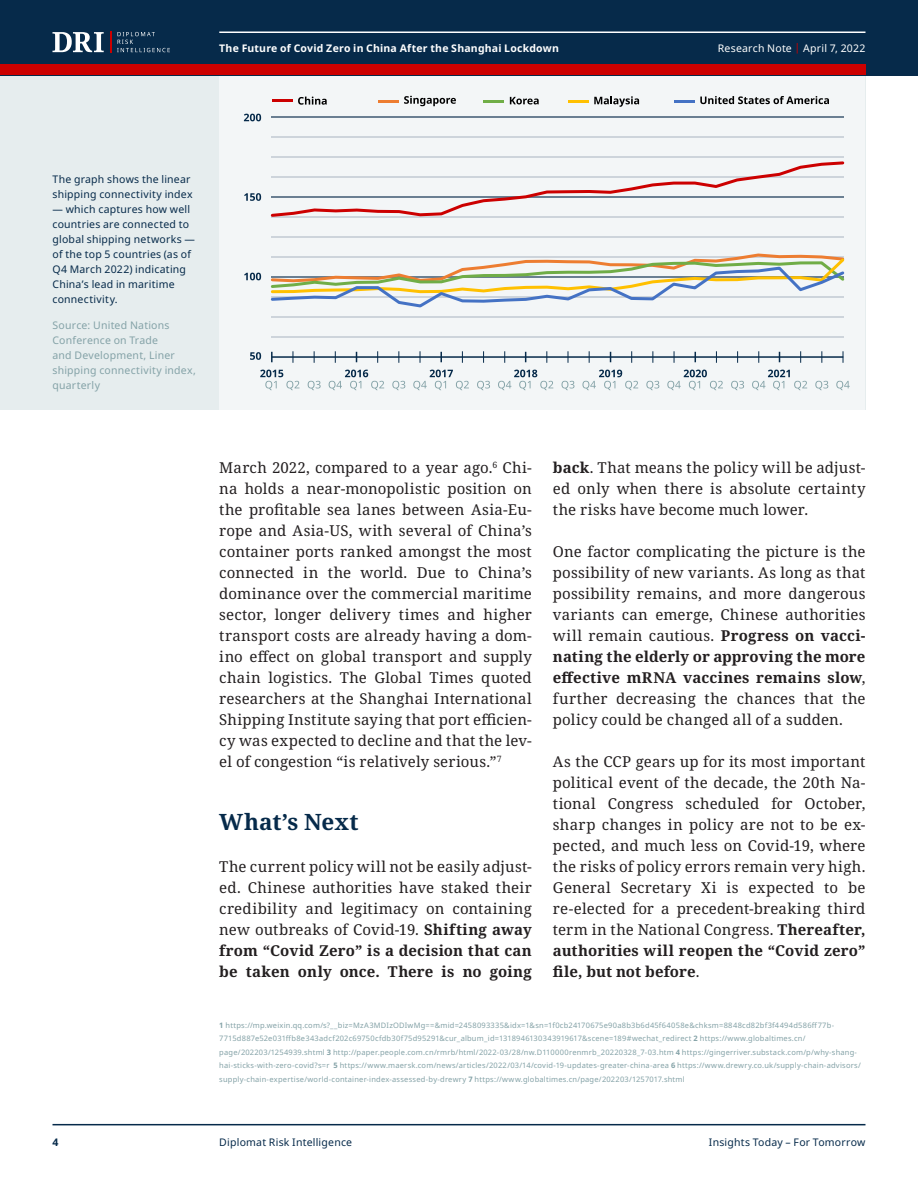
<style>
.page{position:relative;width:918px;height:1188px;background:#fff}
.page>*{position:absolute;margin:0;border:0;box-sizing:border-box;transform-origin:0 0}
.t1{font:700 22.5px "Noto Serif";letter-spacing:.005em;color:#062a4a}
.t2{font:15px/21px "Noto Serif";letter-spacing:.01em;color:#231f20;text-align:justify}
.Figure_-_Text{font:10.5px/15px "Noto Sans";letter-spacing:.02em;color:#062a4a}
.Figure_-_Text-2{font:10.5px/15px "Noto Sans";letter-spacing:.02em;color:#84a2a7}
.t3{font:700 10.5px "Noto Sans";letter-spacing:.02em;color:#fff}
.t4{font:10.5px "Noto Sans";letter-spacing:.02em;color:#fff}
.t5{font:700 10.5px "Noto Sans";color:#062a4a}
.Footnotes{font:7.5px/13.5px "Noto Sans";letter-spacing:.025em;color:#84a2a7}
.s1{color:#c00}
.s2{font-weight:700}
</style>
<div class="page">
<div style="left:0;top:0;width:865px;height:410px;background:#e6edee"></div>
<div style="left:219px;top:75px;width:645px;height:335px;background:#f3f6f7"></div>
<hr style="left:272px;top:356px;width:571px;height:2px;background:#062a4a">
<svg style="left:244px;top:114px;width:17px;height:7px"></svg>
<svg style="left:244px;top:193px;width:17px;height:8px"></svg>
<svg style="left:244px;top:273px;width:17px;height:7px"></svg>
<svg style="left:250px;top:352px;width:11px;height:8px"></svg>
<svg style="left:298px;top:97px;width:29px;height:8px"></svg>
<hr style="left:272px;top:99px;width:21px;height:3px;background:#c00">
<hr style="left:378px;top:100px;width:21px;height:3px;background:#ed7d31">
<hr style="left:483px;top:100px;width:21px;height:3px;background:#70ae47">
<hr style="left:568px;top:100px;width:21px;height:3px;background:#ffc000">
<hr style="left:674px;top:100px;width:21px;height:3px;background:#4472c4">
<svg style="left:510px;top:97px;width:29px;height:7px"></svg>
<svg style="left:404px;top:96px;width:52px;height:10px"></svg>
<svg style="left:594px;top:96px;width:45px;height:11px"></svg>
<svg style="left:700px;top:96px;width:129px;height:8px"></svg>
<svg style="left:271px;top:352px;width:2px;height:10px"></svg>
<svg style="left:260px;top:370px;width:39px;height:20px"></svg>
<svg style="left:308px;top:381px;width:13px;height:9px"></svg>
<svg style="left:329px;top:370px;width:55px;height:20px"></svg>
<svg style="left:392px;top:381px;width:13px;height:9px"></svg>
<svg style="left:440px;top:352px;width:2px;height:10px"></svg>
<svg style="left:413px;top:370px;width:56px;height:20px"></svg>
<svg style="left:477px;top:381px;width:13px;height:9px"></svg>
<svg style="left:498px;top:370px;width:55px;height:20px"></svg>
<svg style="left:562px;top:381px;width:12px;height:9px"></svg>
<svg style="left:582px;top:370px;width:56px;height:20px"></svg>
<svg style="left:646px;top:381px;width:13px;height:9px"></svg>
<svg style="left:667px;top:370px;width:56px;height:20px"></svg>
<svg style="left:731px;top:381px;width:13px;height:9px"></svg>
<svg style="left:752px;top:370px;width:55px;height:20px"></svg>
<svg style="left:815px;top:381px;width:13px;height:9px"></svg>
<svg style="left:836px;top:381px;width:14px;height:9px"></svg>
<svg style="left:270px;top:161px;width:575px;height:57px"></svg>
<svg style="left:270px;top:253px;width:575px;height:55px"></svg>
<div style="left:0;top:0;width:918px;height:75px;background:#062a4a"></div>
<hr style="left:219px;top:32px;width:646px;height:1px;background:#fff">
<svg style="left:52px;top:32px;width:52px;height:20px"></svg>
<hr style="left:110px;top:32px;width:2px;height:21px;background:#c00">
<svg style="left:117px;top:32px;width:53px;height:20px"></svg>
<div style="left:0;top:65px;width:866px;height:10px;background:#c00"></div>
<hr style="left:52px;top:1124px;width:814px;height:1px;background:#062a4a">
<p class="t3" style="left:219px;top:40px;width:341px">The Future of Covid Zero in China After the Shanghai Lockdown</p>
<p class="t4" style="left:718px;top:41px;width:149px">Research Note <span class="s1">|</span> April 7, 2022</p>
<p class="Figure_-_Text" style="left:52px;top:172px;width:142px">The graph shows the linear shipping connectivity index</p>
<p class="Figure_-_Text" style="left:52px;top:202px;width:144px">— which captures how well countries are connected to global shipping networks — of the top 5 countries (as of<br>Q4 March 2022) indicating<br>China’s lead in maritime connectivity.</p>
<p class="Figure_-_Text-2" style="left:52px;top:317px;width:145px">Source: United Nations<br>Conference on Trade<br>and Development, Liner shipping connectivity index, quarterly</p>
<p class="t2" style="left:219px;top:457px;width:314px">March 2022, compared to a year ago.<sup>6</sup> Chi&shy;na holds a near-monopolistic position on the profitable sea lanes between Asia-Eu&shy;rope and Asia-US, with several of China’s container ports ranked amongst the most connected in the world. Due to China’s dominance over the commercial maritime sector, longer delivery times and higher transport costs are already having a dom&shy;ino effect on global transport and supply chain logistics. The Global Times quoted researchers at the Shanghai International Shipping Institute saying that port efficien&shy;cy was expected to decline and that the lev&shy;el of congestion “is relatively serious.”<sup>7</sup></p>
<h2 class="t1" style="left:219px;top:806px;width:141px">What’s Next</h2>
<p class="t2" style="left:219px;top:856px;width:314px">The current policy will not be easily adjust&shy;ed. Chinese authorities have staked their credibility and legitimacy on containing new outbreaks of Covid-19. <span class="s2">Shifting away from “Covid Zero” is a decision that can be taken only once. There is no going</span></p>
<p class="t2" style="left:553px;top:457px;width:314px"><span class="s2">back</span>. That means the policy will be adjust&shy;ed only when there is absolute certainty the risks have become much lower.</p>
<p class="t2" style="left:553px;top:541px;width:314px">One factor complicating the picture is the possibility of new variants. As long as that possibility remains, and more dangerous variants can emerge, Chinese authorities will remain cautious. <span class="s2">Progress on vacci&shy;nating the elderly or approving the more effective mRNA vaccines remains slow</span>, further decreasing the chances that the policy could be changed all of a sudden.</p>
<p class="t2" style="left:553px;top:751px;width:314px">As the CCP gears up for its most important political event of the decade, the 20th Na&shy;tional Congress scheduled for October, sharp changes in policy are not to be ex&shy;pected, and much less on Covid-19, where the risks of policy errors remain very high.<br>General Secretary Xi is expected to be re-elected for a precedent-breaking third term in the National Congress. <span class="s2">Thereafter, authorities will reopen the “Covid zero” file, but not before</span>.</p>
<p class="Footnotes" style="left:219px;top:1018px;width:643px"><span class="s2">1</span> https://mp.weixin.qq.com/s?__biz=MzA3MDIzODIwMg==&amp;mid=2458093335&amp;idx=1&amp;sn=1f0cb24170675e90a8b3b6d45f64058e&amp;chksm=8848cd82bf3f4494d586ff77b-7715d887e52e031ffb8e343adcf202c69750cfdb30f75d95291&amp;cur_album_id=1318946130343919617&amp;scene=189#wechat_redirect <span class="s2">2</span> https://www.globaltimes.cn/ page/202203/1254939.shtml <span class="s2">3</span> http://paper.people.com.cn/rmrb/html/2022-03/28/nw.D110000renmrb_20220328_7-03.htm <span class="s2">4</span> https://gingerriver.substack.com/p/why-shang&shy;hai-sticks-with-zero-covid?s=r <span class="s2">5</span> https://www.maersk.com/news/articles/2022/03/14/covid-19-updates-greater-china-area <span class="s2">6</span> https://www.drewry.co.uk/supply-chain-advisors/ supply-chain-expertise/world-container-index-assessed-by-drewry <span class="s2">7</span> https://www.globaltimes.cn/page/202203/1257017.shtml</p>
<p class="t5" style="left:52px;top:1135px;width:8px">4</p>
<p class="Figure_-_Text" style="left:219px;top:1135px;width:134px">Diplomat Risk Intelligence</p>
<p class="Figure_-_Text" style="left:709px;top:1135px;width:158px">Insights Today – For Tomorrow</p>
</div>
